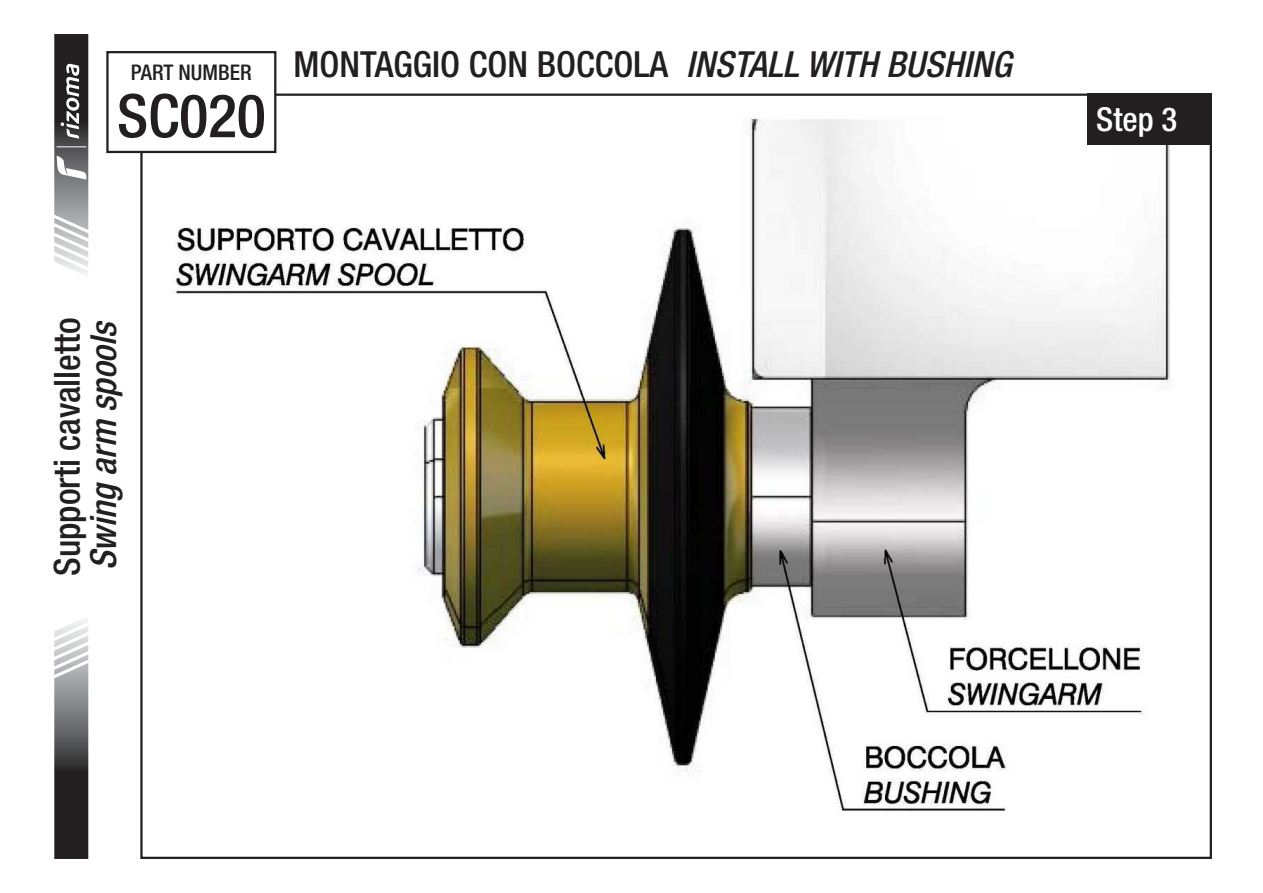
<style>
.page{position:relative;width:1263px;height:893px;background:#fff}
.page>*{position:absolute;margin:0;border:0;box-sizing:border-box;transform-origin:0 0}
.Codice_Prodotto{font:500 condensed 60px "Helvetica Neue LT Std";color:#231f20}
.Titolo_Montaggio{font:500 condensed 36px "Helvetica Neue LT Std";color:#231f20}
.Titolo_Laterale_Mult{font:500 condensed 36px/36px "Helvetica Neue LT Std";color:#231f20}
.Testo_Progr_Montaggi{font:500 condensed 33px "Helvetica Neue LT Std";color:#fff}
.t1{font:500 condensed 21.6px "Helvetica Neue LT Std";color:#231f20}
.s1{font-style:italic}
</style>
<div class="page">
<img style="left:161px;top:103px;width:1011px;height:708px">
<div style="left:1088px;top:94px;width:124px;height:51px;background:#231f20"></div>
<svg style="left:54px;top:620px;width:35px;height:239px;background:#706f70"></svg>
<svg style="left:54px;top:34px;width:35px;height:240px"></svg>
<div style="left:107px;top:52px;width:168px;height:100px;background:#fff"></div>
<div style="left:106px;top:51px;width:170px;height:102px;border:2px solid #231f20"></div>
<p class="t1" style="left:131px;top:59px;width:122px">PART NUMBER</p>
<p class="Codice_Prodotto" style="left:117px;top:80px;width:150px">SC020</p>
<p class="Titolo_Montaggio" style="left:293px;top:42px;width:720px">MONTAGGIO CON BOCCOLA <span class="s1">INSTALL WITH BUSHING</span></p>
<p class="Titolo_Laterale_Mult" style="left:49px;top:576px;width:260px;rotate:-90deg">Supporti cavalletto<br><span class="s1">Swing arm spools</span></p>
<p class="Testo_Progr_Montaggi" style="left:1096px;top:99px;width:83px">Step 3</p>
</div>
